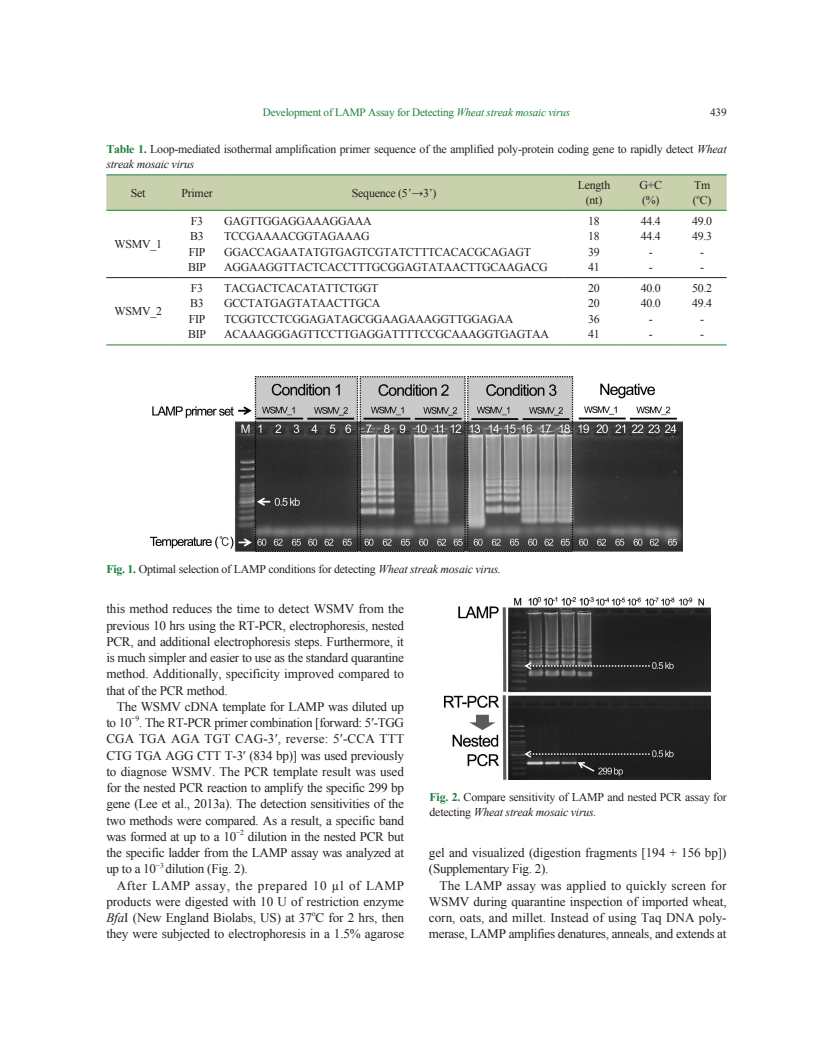
<style>
.page{position:relative;width:833px;height:1063px;background:#fff}
.page>*{position:absolute;margin:0;border:0;box-sizing:border-box;transform-origin:0 0}
.본문{font:13.12px/16.2px "Times New Roman";letter-spacing:-.02em;color:#231f20;text-align:justify}
.표내용{font:11.88px "Times New Roman";letter-spacing:-.02em;color:#231f20}
.그림표설명{font:11.88px/15px "Times New Roman";letter-spacing:-.02em;color:#231f20}
.t1{font:11.25px "Times New Roman";letter-spacing:-.02em;color:#1c8039}
.t2{font:11.25px "Times New Roman";color:#231f20}
.s1{font-style:italic}
.s2{font-weight:700;color:#1c8039}
</style>
<div class="page">
<div style="left:106px;top:175px;width:620px;height:35px;background:#c8d1ab"></div>
<hr style="left:106px;top:174px;width:64px;height:1px;background:#1c8039">
<hr style="left:170px;top:174px;width:54px;height:1px;background:#1c8039">
<hr style="left:224px;top:174px;width:340px;height:1px;background:#1c8039">
<hr style="left:564px;top:174px;width:60px;height:1px;background:#1c8039">
<hr style="left:624px;top:174px;width:53px;height:1px;background:#1c8039">
<hr style="left:677px;top:174px;width:49px;height:1px;background:#1c8039">
<hr style="left:106px;top:210px;width:64px;height:1px;background:#1c8039">
<hr style="left:170px;top:210px;width:54px;height:1px;background:#1c8039">
<hr style="left:224px;top:210px;width:340px;height:1px;background:#1c8039">
<hr style="left:564px;top:210px;width:60px;height:1px;background:#1c8039">
<hr style="left:624px;top:210px;width:53px;height:1px;background:#1c8039">
<hr style="left:677px;top:210px;width:49px;height:1px;background:#1c8039">
<hr style="left:106px;top:344px;width:64px;height:1px;background:#1c8039">
<hr style="left:170px;top:344px;width:54px;height:1px;background:#1c8039">
<hr style="left:224px;top:344px;width:340px;height:1px;background:#1c8039">
<hr style="left:564px;top:344px;width:60px;height:1px;background:#1c8039">
<hr style="left:624px;top:344px;width:53px;height:1px;background:#1c8039">
<hr style="left:677px;top:344px;width:49px;height:1px;background:#1c8039">
<hr style="left:106px;top:277px;width:64px;height:1px;background:#231f20">
<hr style="left:170px;top:277px;width:54px;height:1px;background:#231f20">
<hr style="left:224px;top:277px;width:340px;height:1px;background:#231f20">
<hr style="left:564px;top:277px;width:60px;height:1px;background:#231f20">
<hr style="left:624px;top:277px;width:53px;height:1px;background:#231f20">
<hr style="left:677px;top:277px;width:49px;height:1px;background:#231f20">
<img style="left:151px;top:376px;width:531px;height:176px">
<img style="left:444px;top:598px;width:266px;height:182px">
<p class="t1" style="left:263px;top:104px;width:309px">Development of LAMP Assay for Detecting <span class="s1">Wheat streak mosaic virus</span></p>
<p class="t2" style="left:710px;top:104px;width:18px">439</p>
<p class="그림표설명" style="left:106px;top:142px;width:622px"><span class="s2">Table 1.</span> Loop-mediated isothermal amplification primer sequence of the amplified poly-protein coding gene to rapidly detect <span class="s1">Wheat streak mosaic virus</span></p>
<p class="표내용" style="left:131px;top:185px;width:16px">Set</p>
<p class="표내용" style="left:181px;top:185px;width:33px">Primer</p>
<p class="표내용" style="left:352px;top:185px;width:86px">Sequence (5’→3’)</p>
<p class="표내용" style="left:578px;top:177px;width:34px">Length</p>
<p class="표내용" style="left:586px;top:192px;width:18px">(nt)</p>
<p class="표내용" style="left:639px;top:177px;width:24px">G+C</p>
<p class="표내용" style="left:642px;top:192px;width:19px">(%)</p>
<p class="표내용" style="left:694px;top:177px;width:18px">Tm</p>
<p class="표내용" style="left:693px;top:192px;width:20px">(<sup>o</sup>C)</p>
<p class="표내용" style="left:114px;top:236px;width:49px">WSMV_1</p>
<p class="표내용" style="left:114px;top:303px;width:49px">WSMV_2</p>
<p class="표내용" style="left:191px;top:213px;width:14px">F3</p>
<p class="표내용" style="left:224px;top:213px;width:149px">GAGTTGGAGGAAAGGAAA</p>
<p class="표내용" style="left:588px;top:213px;width:13px">18</p>
<p class="표내용" style="left:640px;top:213px;width:22px">44.4</p>
<p class="표내용" style="left:692px;top:213px;width:22px">49.0</p>
<p class="표내용" style="left:190px;top:228px;width:15px">B3</p>
<p class="표내용" style="left:224px;top:228px;width:147px">TCCGAAAACGGTAGAAAG</p>
<p class="표내용" style="left:588px;top:228px;width:13px">18</p>
<p class="표내용" style="left:640px;top:228px;width:22px">44.4</p>
<p class="표내용" style="left:692px;top:228px;width:22px">49.3</p>
<p class="표내용" style="left:189px;top:244px;width:18px">FIP</p>
<p class="표내용" style="left:224px;top:244px;width:308px">GGACCAGAATATGTGAGTCGTATCTTTCACACGCAGAGT</p>
<p class="표내용" style="left:588px;top:244px;width:13px">39</p>
<p class="표내용" style="left:649px;top:244px;width:5px">-</p>
<p class="표내용" style="left:700px;top:244px;width:5px">-</p>
<p class="표내용" style="left:188px;top:259px;width:20px">BIP</p>
<p class="표내용" style="left:224px;top:259px;width:325px">AGGAAGGTTACTCACCTTTGCGGAGTATAACTTGCAAGACG</p>
<p class="표내용" style="left:588px;top:259px;width:13px">41</p>
<p class="표내용" style="left:649px;top:259px;width:5px">-</p>
<p class="표내용" style="left:700px;top:259px;width:5px">-</p>
<p class="표내용" style="left:191px;top:280px;width:14px">F3</p>
<p class="표내용" style="left:224px;top:280px;width:156px">TACGACTCACATATTCTGGT</p>
<p class="표내용" style="left:588px;top:280px;width:13px">20</p>
<p class="표내용" style="left:640px;top:280px;width:22px">40.0</p>
<p class="표내용" style="left:692px;top:280px;width:22px">50.2</p>
<p class="표내용" style="left:190px;top:295px;width:15px">B3</p>
<p class="표내용" style="left:224px;top:295px;width:158px">GCCTATGAGTATAACTTGCA</p>
<p class="표내용" style="left:588px;top:295px;width:13px">20</p>
<p class="표내용" style="left:640px;top:295px;width:22px">40.0</p>
<p class="표내용" style="left:692px;top:295px;width:22px">49.4</p>
<p class="표내용" style="left:189px;top:311px;width:18px">FIP</p>
<p class="표내용" style="left:224px;top:311px;width:291px">TCGGTCCTCGGAGATAGCGGAAGAAAGGTTGGAGAA</p>
<p class="표내용" style="left:588px;top:311px;width:13px">36</p>
<p class="표내용" style="left:649px;top:311px;width:5px">-</p>
<p class="표내용" style="left:700px;top:311px;width:5px">-</p>
<p class="표내용" style="left:188px;top:326px;width:20px">BIP</p>
<p class="표내용" style="left:224px;top:326px;width:326px">ACAAAGGGAGTTCCTTGAGGATTTTCCGCAAAGGTGAGTAA</p>
<p class="표내용" style="left:588px;top:326px;width:13px">41</p>
<p class="표내용" style="left:649px;top:326px;width:5px">-</p>
<p class="표내용" style="left:700px;top:326px;width:5px">-</p>
<p class="그림표설명" style="left:106px;top:561px;width:396px"><span class="s2">Fig. 1.</span> Optimal selection of LAMP conditions for detecting <span class="s1">Wheat streak mosaic virus.</span></p>
<p class="본문" style="left:106px;top:601px;width:299px">this method reduces the time to detect WSMV from the previous 10 hrs using the RT-PCR, electrophoresis, nested PCR, and additional electrophoresis steps. Furthermore, it is much simpler and easier to use as the standard quarantine method. Additionally, specificity improved compared to that of the PCR method.</p>
<p class="본문" style="left:106px;top:698px;width:299px;text-indent:11px">The WSMV cDNA template for LAMP was diluted up to 10<sup>−9</sup>. The RT-PCR primer combination [forward: 5′-TGG CGA TGA AGA TGT CAG-3′, reverse: 5′-CCA TTT CTG TGA AGG CTT T-3′ (834 bp)] was used previously to diagnose WSMV. The PCR template result was used for the nested PCR reaction to amplify the specific 299 bp gene (Lee et al., 2013a). The detection sensitivities of the two methods were compared. As a result, a specific band was formed at up to a 10<sup>−2</sup> dilution in the nested PCR but the specific ladder from the LAMP assay was analyzed at up to a 10<sup>−3</sup> dilution (Fig. 2).</p>
<p class="본문" style="left:106px;top:877px;width:299px;text-indent:11px">After LAMP assay, the prepared 10 µl of LAMP products were digested with 10 U of restriction enzyme <span class="s1">Bfa</span>I (New England Biolabs, US) at 37<sup>o</sup>C for 2 hrs, then they were subjected to electrophoresis in a 1.5% agarose</p>
<p class="그림표설명" style="left:429px;top:789px;width:298px"><span class="s2">Fig. 2.</span> Compare sensitivity of LAMP and nested PCR assay for detecting <span class="s1">Wheat streak mosaic virus.</span></p>
<p class="본문" style="left:429px;top:844px;width:299px">gel and visualized (digestion fragments [194 + 156 bp]) (Supplementary Fig. 2).</p>
<p class="본문" style="left:429px;top:877px;width:299px;text-indent:11px">The LAMP assay was applied to quickly screen for WSMV during quarantine inspection of imported wheat, corn, oats, and millet. Instead of using Taq DNA poly&shy;merase, LAMP amplifies denatures, anneals, and extends at</p>
</div>
